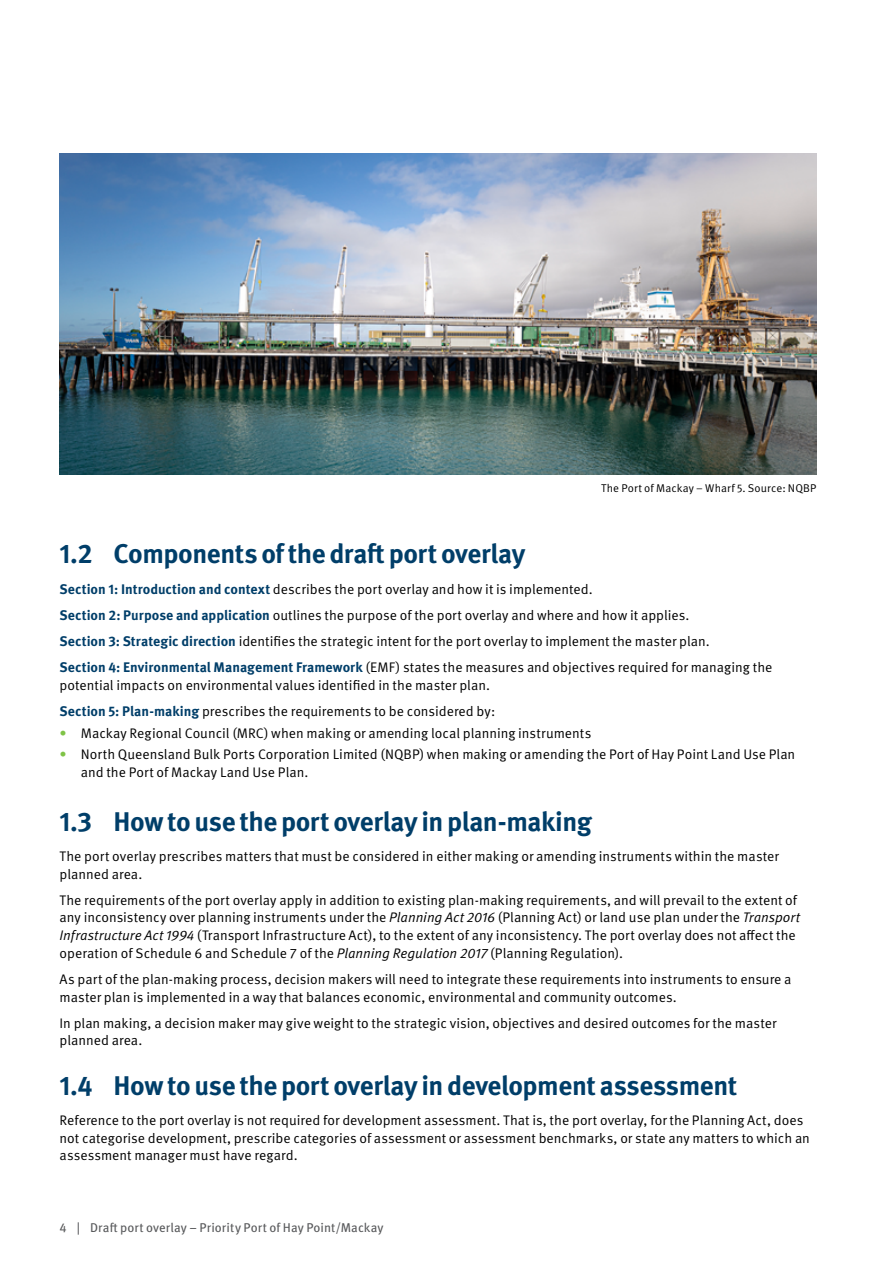
<style>
.page{position:relative;width:893px;height:1263px;background:#fff}
.page>*{position:absolute;margin:0;border:0;box-sizing:border-box;transform-origin:0 0}
.H2___Subtitle{font:700 27px "Meta OT";letter-spacing:-.02em;color:#003e69}
.Body_Text{font:13.8px/17.7px "Meta OT Norm";color:#000}
.bullet_list_start{font:13.8px "Meta OT Norm";color:#000}
.t1{font:12.75px "Meta OT";letter-spacing:.005em;color:#58595b}
.t2{font:11.25px "Meta OT";letter-spacing:.015em;color:#000}
.s1{font-family:"Meta OT";font-weight:700;color:#003e69}
.s2{color:#7fc347}
.s3{font-family:"Meta OT Norm Ita"}
</style>
<div class="page">
<img style="left:60px;top:153px;width:756px;height:322px">
<p class="t2" style="left:601px;top:481px;width:217px">The Port of Mackay – Wharf 5. Source: NQBP</p>
<p class="H2___Subtitle" style="left:60px;top:537px;width:467px">1.2 Components of the draft port overlay</p>
<p class="Body_Text" style="left:60px;top:580px;width:535px"><span class="s1">Section 1: Introduction and context</span> describes the port overlay and how it is implemented.</p>
<p class="Body_Text" style="left:60px;top:606px;width:631px"><span class="s1">Section 2: Purpose and application</span> outlines the purpose of the port overlay and where and how it applies.</p>
<p class="Body_Text" style="left:60px;top:632px;width:652px"><span class="s1">Section 3: Strategic direction</span> identifies the strategic intent for the port overlay to implement the master plan.</p>
<p class="Body_Text" style="left:60px;top:658px;width:714px"><span class="s1">Section 4: Environmental Management Framework</span> (EMF) states the measures and objectives required for managing the potential impacts on environmental values identified in the master plan.</p>
<p class="bullet_list_start" style="left:60px;top:702px;width:437px"><span class="s1">Section 5: Plan-making</span> prescribes the requirements to be considered by:</p>
<p class="Body_Text" style="left:60px;top:724px;width:533px"><span class="s2">•</span> Mackay Regional Council (MRC) when making or amending local planning instruments</p>
<p class="Body_Text" style="left:81px;top:746px;width:716px;text-indent:-21px"><span class="s2">•</span> North Queensland Bulk Ports Corporation Limited (NQBP) when making or amending the Port of Hay Point Land Use Plan and the Port of Mackay Land Use Plan.</p>
<p class="H2___Subtitle" style="left:60px;top:804px;width:534px">1.3 How to use the port overlay in plan-making</p>
<p class="Body_Text" style="left:60px;top:848px;width:721px">The port overlay prescribes matters that must be considered in either making or amending instruments within the master planned area.</p>
<p class="Body_Text" style="left:60px;top:891px;width:742px">The requirements of the port overlay apply in addition to existing plan-making requirements, and will prevail to the extent of any inconsistency over planning instruments under the <span class="s3">Planning Act 2016</span> (Planning Act) or land use plan under the <span class="s3">Transport Infrastructure Act 1994</span> (Transport Infrastructure Act), to the extent of any inconsistency. The port overlay does not affect the operation of Schedule 6 and Schedule 7 of the <span class="s3">Planning Regulation 2017</span> (Planning Regulation).</p>
<p class="Body_Text" style="left:60px;top:970px;width:734px">As part of the plan-making process, decision makers will need to integrate these requirements into instruments to ensure a master plan is implemented in a way that balances economic, environmental and community outcomes.</p>
<p class="Body_Text" style="left:60px;top:1014px;width:718px">In plan making, a decision maker may give weight to the strategic vision, objectives and desired outcomes for the master planned area.</p>
<p class="H2___Subtitle" style="left:60px;top:1068px;width:679px">1.4 How to use the port overlay in development assessment</p>
<p class="Body_Text" style="left:60px;top:1111px;width:752px">Reference to the port overlay is not required for development assessment. That is, the port overlay, for the Planning Act, does not categorise development, prescribe categories of assessment or assessment benchmarks, or state any matters to which an assessment manager must have regard.</p>
<p class="t1" style="left:60px;top:1220px;width:326px">4 | Draft port overlay – Priority Port of Hay Point/Mackay</p>
</div>
